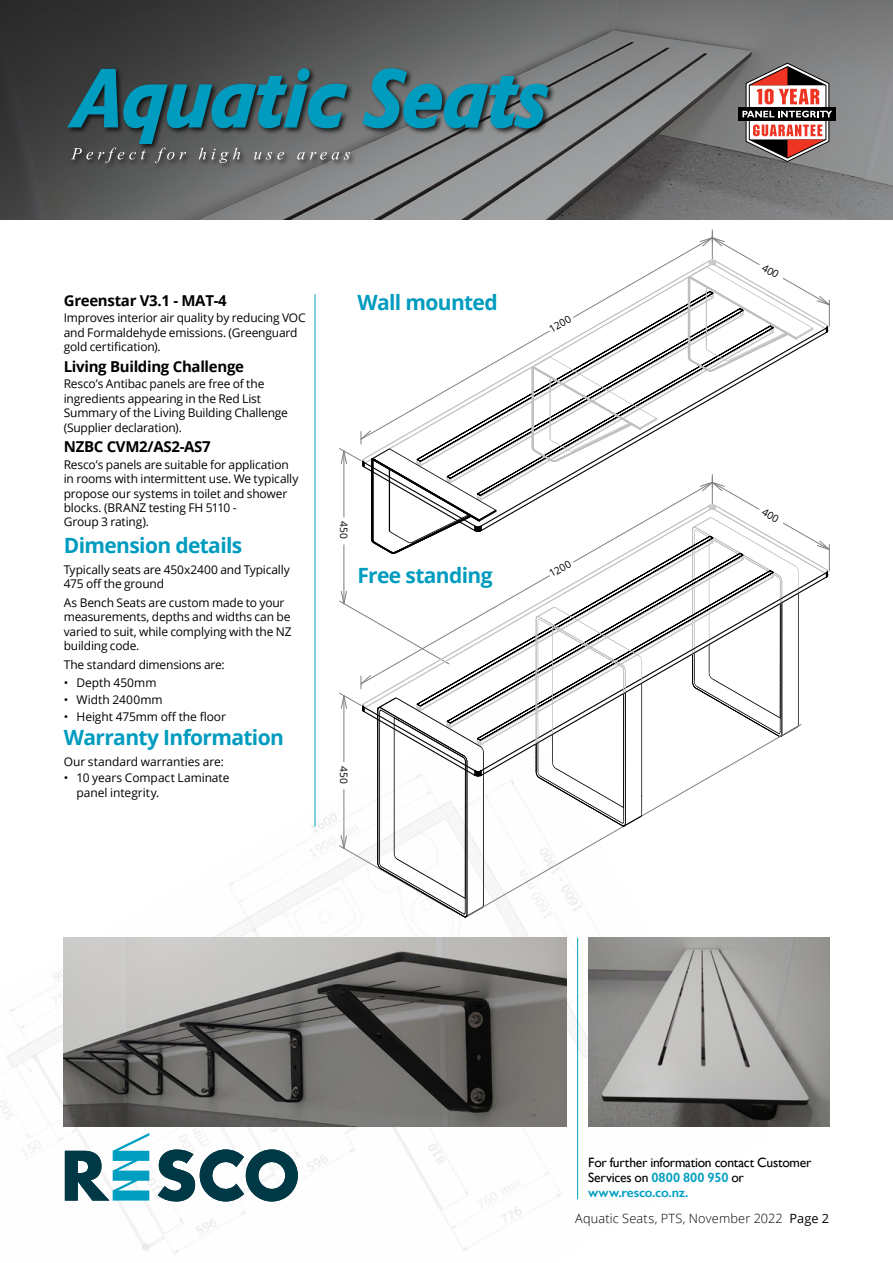
<style>
.page{position:relative;width:893px;height:1263px;background:#fff}
.page>*{position:absolute;margin:0;border:0;box-sizing:border-box;transform-origin:0 0}
.t1{font:700 21px "Open Sans";letter-spacing:-.03em;color:#009cbf}
.t2{font:700 15px "Open Sans";letter-spacing:-.02em;color:#000}
.t3{font:13.5px/15px "Gill Sans";letter-spacing:-.015em;color:#000}
.t4{font:300 12.75px "Open Sans";letter-spacing:.015em;color:#000}
.t5{font:12px/14.4px "Open Sans";letter-spacing:-.015em;color:#000}
.t6{font:12px "Open Sans";letter-spacing:.005em;color:#000}
.t7{font:10.2px "Open Sans";color:#000}
.s1{font-weight:600;color:#009fc2}
.s2{font-weight:400}
</style>
<div class="page">
<img style="left:0;top:0;width:893px;height:219px">
<div style="left:66px;top:66px;width:490px;height:105px;background:#000;opacity:.75"></div>
<svg style="left:67px;top:68px;width:283px;height:95px;background:#396973"></svg>
<svg style="left:363px;top:68px;width:186px;height:60px;background:#347f91"></svg>
<img style="left:0;top:882px;width:770px;height:372px">
<div style="left:738px;top:107px;width:98px;height:14px;background:#000"></div>
<svg style="left:742px;top:62px;width:90px;height:100px"></svg>
<svg style="left:65px;top:1133px;width:233px;height:68px"></svg>
<img style="left:64px;top:938px;width:503px;height:189px">
<hr style="left:577px;top:938px;width:1px;height:261px;background:#009fc2">
<img style="left:588px;top:938px;width:241px;height:189px">
<svg style="left:299px;top:230px;width:531px;height:698px"></svg>
<p class="t2" style="left:64px;top:290px;width:165px">Greenstar V3.1 - MAT-4</p>
<p class="t5" style="left:64px;top:310px;width:243px">Improves interior air quality by reducing VOC and Formaldehyde emissions. (Greenguard gold certification).</p>
<p class="t2" style="left:64px;top:356px;width:182px">Living Building Challenge</p>
<p class="t5" style="left:64px;top:376px;width:226px">Resco’s Antibac panels are free of the ingredients appearing in the Red List Summary of the Living Building Challenge (Supplier declaration).</p>
<p class="t2" style="left:64px;top:436px;width:149px">NZBC CVM2/AS2-AS7</p>
<p class="t5" style="left:64px;top:457px;width:236px">Resco’s panels are suitable for application in rooms with intermittent use. We typically propose our systems in toilet and shower blocks. (BRANZ testing FH 5110 -<br>Group 3 rating).</p>
<h1 class="t1" style="left:64px;top:531px;width:180px">Dimension details</h1>
<p class="t5" style="left:64px;top:562px;width:228px">Typically seats are 450x2400 and Typically<br>475 off the ground</p>
<p class="t5" style="left:64px;top:595px;width:229px">As Bench Seats are custom made to your measurements, depths and widths can be varied to suit, while complying with the NZ building code.</p>
<p class="t5" style="left:64px;top:657px;width:163px">The standard dimensions are:</p>
<p class="t5" style="left:64px;top:676px;width:94px">• Depth 450mm</p>
<p class="t6" style="left:64px;top:691px;width:100px">• Width 2400mm</p>
<p class="t5" style="left:64px;top:709px;width:164px">• Height 475mm off the floor</p>
<h1 class="t1" style="left:64px;top:723px;width:222px">Warranty Information</h1>
<p class="t5" style="left:64px;top:754px;width:162px">Our standard warranties are:</p>
<p class="t5" style="left:77px;top:771px;width:154px;text-indent:-13px">• 10 years Compact Laminate panel integrity.</p>
<h1 class="t1" style="left:357px;top:288px;width:142px">Wall mounted</h1>
<p class="t7" style="left:351px;top:521px;width:19px;rotate:90deg">450</p>
<h1 class="t1" style="left:357px;top:560px;width:137px">Free standing</h1>
<p class="t7" style="left:351px;top:766px;width:19px;rotate:90deg">450</p>
<p class="t7" style="left:546px;top:323px;width:25px;rotate:-30deg">1200</p>
<p class="t7" style="left:546px;top:568px;width:25px;rotate:-30deg">1200</p>
<p class="t3" style="left:588px;top:1155px;width:225px">For further information contact Customer<br>Services on <span class="s1">0800 800 950</span> or <span class="s1">www.resco.co.nz.</span></p>
<p class="t4" style="left:575px;top:1209px;width:255px">Aquatic Seats, PTS, November 2022 <span class="s2">Page 2</span></p>
</div>
